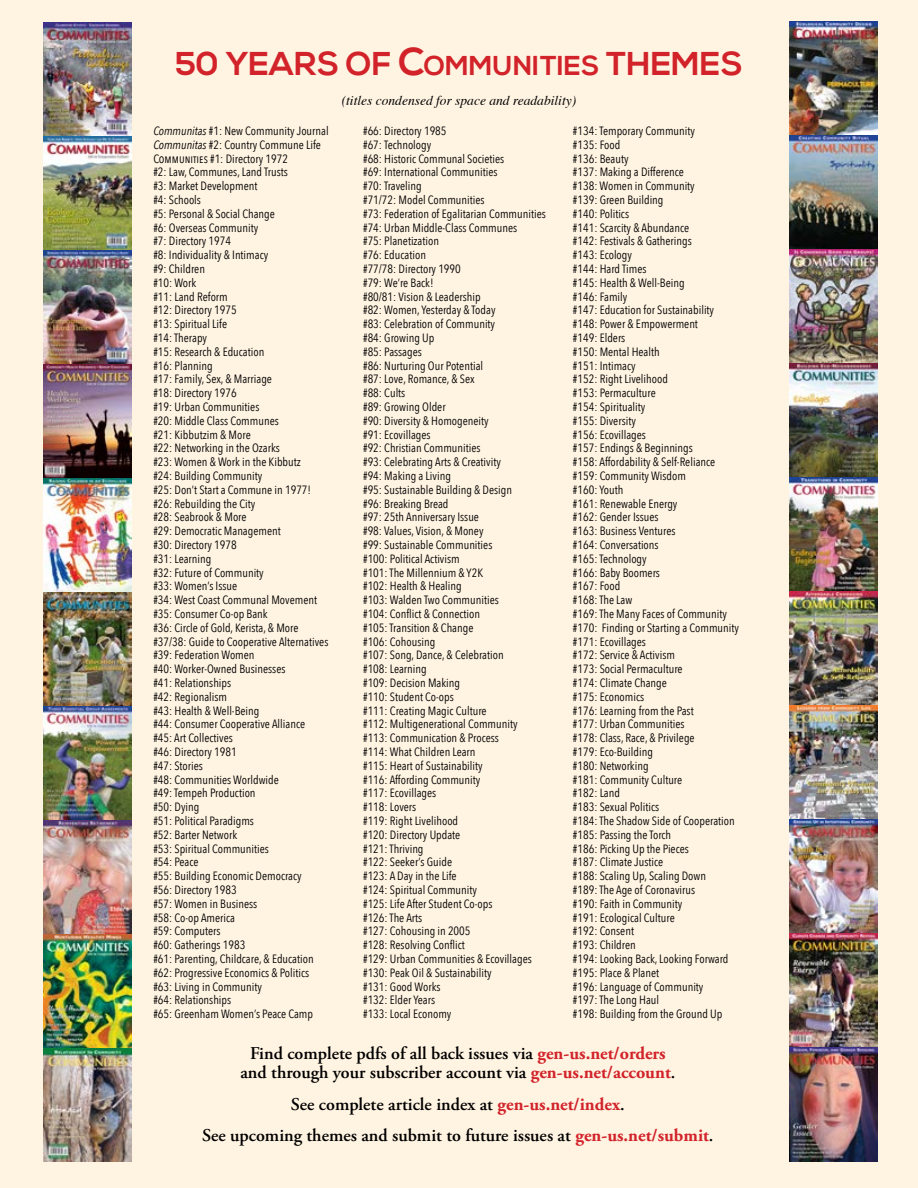
<style>
.page{position:relative;width:918px;height:1188px;background:#fff4e2}
.page>*{position:absolute;margin:0;border:0;box-sizing:border-box;transform-origin:0 0}
.t1{font:700 33px "Nexa";color:#d2232a}
.t2{font:600 18px/19.5px "Adobe Garamond Pro";color:#000;text-align:center}
.t3{font:italic 13.5px "Times";color:#000}
.t4{font:12px/13.8px "Avenir Next Condensed";color:#000}
.s1{font-size:39px}
.s2{font-size:27.3px}
.s3{font-style:italic}
.s4{font-weight:700;color:#d2232a}
</style>
<div class="page">
<img style="left:44px;top:23px;width:88px;height:1139px">
<img style="left:789px;top:21px;width:88px;height:1140px">
<h1 class="t1" style="left:175px;top:44px;width:569px">50 YEARS OF <span class="s1">C</span><span class="s2">OMMUNITIES</span> THEMES</h1>
<p class="t3" style="left:342px;top:88px;width:236px">(titles condensed for space and readability)</p>
<p class="t4" style="left:153px;top:123px;width:177px"><span class="s3">Communitas</span> #1: New Community Journal<br><span class="s3">Communitas</span> #2: Country Commune Life<br>Communities #1: Directory 1972<br>#2: Law, Communes, Land Trusts<br>#3: Market Development<br>#4: Schools<br>#5: Personal &amp; Social Change<br>#6: Overseas Community<br>#7: Directory 1974<br>#8: Individuality &amp; Intimacy<br>#9: Children<br>#10: Work<br>#11: Land Reform<br>#12: Directory 1975<br>#13: Spiritual Life<br>#14: Therapy<br>#15: Research &amp; Education<br>#16: Planning<br>#17: Family, Sex, &amp; Marriage<br>#18: Directory 1976<br>#19: Urban Communities<br>#20: Middle Class Communes<br>#21: Kibbutzim &amp; More<br>#22: Networking in the Ozarks<br>#23: Women &amp; Work in the Kibbutz<br>#24: Building Community<br>#25: Don’t Start a Commune in 1977! #26: Rebuilding the City<br>#28: Seabrook &amp; More<br>#29: Democratic Management<br>#30: Directory 1978<br>#31: Learning<br>#32: Future of Community<br>#33: Women’s Issue<br>#34: West Coast Communal Movement #35: Consumer Co-op Bank<br>#36: Circle of Gold, Kerista, &amp; More #37/38: Guide to Cooperative Alternatives #39: Federation Women<br>#40: Worker-Owned Businesses<br>#41: Relationships<br>#42: Regionalism<br>#43: Health &amp; Well-Being<br>#44: Consumer Cooperative Alliance<br>#45: Art Collectives<br>#46: Directory 1981<br>#47: Stories<br>#48: Communities Worldwide<br>#49: Tempeh Production<br>#50: Dying<br>#51: Political Paradigms<br>#52: Barter Network<br>#53: Spiritual Communities<br>#54: Peace<br>#55: Building Economic Democracy<br>#56: Directory 1983<br>#57: Women in Business<br>#58: Co-op America<br>#59: Computers<br>#60: Gatherings 1983<br>#61: Parenting, Childcare, &amp; Education #62: Progressive Economics &amp; Politics #63: Living in Community<br>#64: Relationships<br>#65: Greenham Women’s Peace Camp</p>
<p class="t4" style="left:363px;top:123px;width:184px">#66: Directory 1985<br>#67: Technology<br>#68: Historic Communal Societies<br>#69: International Communities<br>#70: Traveling<br>#71/72: Model Communities<br>#73: Federation of Egalitarian Communities #74: Urban Middle-Class Communes<br>#75: Planetization<br>#76: Education<br>#77/78: Directory 1990<br>#79: We’re Back!<br>#80/81: Vision &amp; Leadership<br>#82: Women, Yesterday &amp; Today<br>#83: Celebration of Community<br>#84: Growing Up<br>#85: Passages<br>#86: Nurturing Our Potential<br>#87: Love, Romance, &amp; Sex<br>#88: Cults<br>#89: Growing Older<br>#90: Diversity &amp; Homogeneity<br>#91: Ecovillages<br>#92: Christian Communities<br>#93: Celebrating Arts &amp; Creativity<br>#94: Making a Living<br>#95: Sustainable Building &amp; Design<br>#96: Breaking Bread<br>#97: 25th Anniversary Issue<br>#98: Values, Vision, &amp; Money<br>#99: Sustainable Communities<br>#100: Political Activism<br>#101: The Millennium &amp; Y2K<br>#102: Health &amp; Healing<br>#103: Walden Two Communities<br>#104: Conflict &amp; Connection<br>#105: Transition &amp; Change<br>#106: Cohousing<br>#107: Song, Dance, &amp; Celebration<br>#108: Learning<br>#109: Decision Making<br>#110: Student Co-ops<br>#111: Creating Magic Culture<br>#112: Multigenerational Community<br>#113: Communication &amp; Process<br>#114: What Children Learn<br>#115: Heart of Sustainability<br>#116: Affording Community<br>#117: Ecovillages<br>#118: Lovers<br>#119: Right Livelihood<br>#120: Directory Update<br>#121: Thriving<br>#122: Seeker’s Guide<br>#123: A Day in the Life<br>#124: Spiritual Community<br>#125: Life After Student Co-ops<br>#126: The Arts<br>#127: Cohousing in 2005<br>#128: Resolving Conflict<br>#129: Urban Communities &amp; Ecovillages #130: Peak Oil &amp; Sustainability<br>#131: Good Works<br>#132: Elder Years<br>#133: Local Economy</p>
<p class="t4" style="left:573px;top:123px;width:168px">#134: Temporary Community<br>#135: Food<br>#136: Beauty<br>#137: Making a Difference<br>#138: Women in Community<br>#139: Green Building<br>#140: Politics<br>#141: Scarcity &amp; Abundance<br>#142: Festivals &amp; Gatherings<br>#143: Ecology<br>#144: Hard Times<br>#145: Health &amp; Well-Being<br>#146: Family<br>#147: Education for Sustainability #148: Power &amp; Empowerment<br>#149: Elders<br>#150: Mental Health<br>#151: Intimacy<br>#152: Right Livelihood<br>#153: Permaculture<br>#154: Spirituality<br>#155: Diversity<br>#156: Ecovillages<br>#157: Endings &amp; Beginnings<br>#158: Affordability &amp; Self-Reliance #159: Community Wisdom<br>#160: Youth<br>#161: Renewable Energy<br>#162: Gender Issues<br>#163: Business Ventures<br>#164: Conversations<br>#165: Technology<br>#166: Baby Boomers<br>#167: Food<br>#168: The Law<br>#169: The Many Faces of Community #170: Finding or Starting a Community #171: Ecovillages<br>#172: Service &amp; Activism<br>#173: Social Permaculture<br>#174: Climate Change<br>#175: Economics<br>#176: Learning from the Past<br>#177: Urban Communities<br>#178: Class, Race, &amp; Privilege<br>#179: Eco-Building<br>#180: Networking<br>#181: Community Culture<br>#182: Land<br>#183: Sexual Politics<br>#184: The Shadow Side of Cooperation #185: Passing the Torch<br>#186: Picking Up the Pieces<br>#187: Climate Justice<br>#188: Scaling Up, Scaling Down<br>#189: The Age of Coronavirus<br>#190: Faith in Community<br>#191: Ecological Culture<br>#192: Consent<br>#193: Children<br>#194: Looking Back, Looking Forward #195: Place &amp; Planet<br>#196: Language of Community<br>#197: The Long Haul<br>#198: Building from the Ground Up</p>
<h2 class="t2" style="left:240px;top:1043px;width:436px">Find complete pdfs of all back issues via <span class="s4">gen-us.net/orders </span>and through your subscriber account via <span class="s4">gen-us.net/account</span>.</h2>
<h2 class="t2" style="left:202px;top:1088px;width:513px;line-height:31.5px">See complete article index at <span class="s4">gen-us.net/index</span>.<br>See upcoming themes and submit to future issues at <span class="s4">gen-us.net/submit</span>.</h2>
</div>
